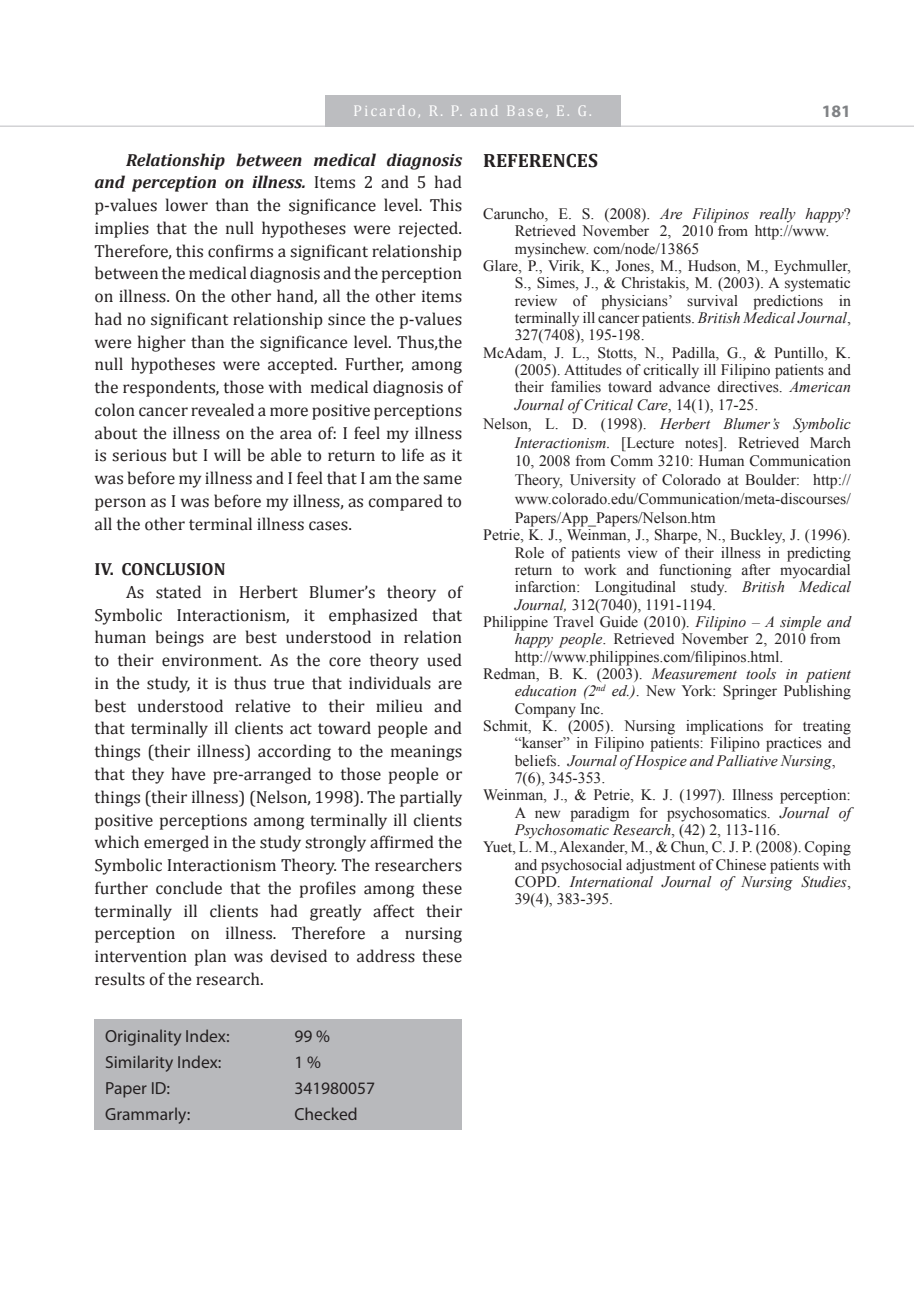
<style>
.page{position:relative;width:914px;height:1292px;background:#fff}
.page>*{position:absolute;margin:0;border:0;box-sizing:border-box;transform-origin:0 0}
.heading_1{font:700 19.25px "Cambria";color:#231f20}
.t1{font:17.5px/22.8px "Cambria";color:#231f20;text-align:justify}
.t2{font:17.5px "Myriad Pro";color:#231f20}
.heading_1-2{font:700 17.5px "Cambria";color:#231f20}
.t3{font:700 17.5px "Myriad Pro";color:#808285}
.Normal__Web{font:15.75px/17.3px "Times New Roman";color:#231f20;text-align:justify}
.t4{font:15.75px "Cambria";letter-spacing:.12em;color:#fff}
.s1{font-weight:700;font-style:italic}
.s2{font-style:italic}
.s3{font-style:inherit}
</style>
<div class="page">
<div style="left:94px;top:1019px;width:368px;height:111px;background:#b8b9bc"></div>
<div style="left:325px;top:95px;width:295px;height:32px;background:#bcbdc0"></div>
<hr style="left:0;top:126px;width:914px;height:1px;background:#bcbdc0">
<p class="t4" style="left:353px;top:101px;width:240px">Picardo, R. P. and Base, E. G.</p>
<p class="t3" style="left:821px;top:100px;width:31px">181</p>
<p class="t1" style="left:94px;top:148px;width:369px;text-indent:32px"><span class="s1">Relationship between medical diagnosis and perception on illness.</span> Items 2 and 5 had p-values lower than the significance level. This implies that the null hypotheses were rejected.<br>Therefore, this confirms a significant relationship between the medical diagnosis and the perception on illness. On the other hand, all the other items had no significant relationship since the p-values were higher than the significance level. Thus,the null hypotheses were accepted. Further, among the respondents, those with medical diagnosis of colon cancer revealed a more positive perceptions about the illness on the area of: I feel my illness is serious but I will be able to return to life as it was before my illness and I feel that I am the same person as I was before my illness, as compared to all the other terminal illness cases.</p>
<p class="heading_1-2" style="left:94px;top:557px;width:132px">IV. CONCLUSION</p>
<p class="t1" style="left:94px;top:580px;width:369px;text-indent:32px">As stated in Herbert Blumer’s theory of Symbolic Interactionism, it emphasized that human beings are best understood in relation to their environment. As the core theory used in the study, it is thus true that individuals are best understood relative to their milieu and that terminally ill clients act toward people and things (their illness) according to the meanings that they have pre-arranged to those people or things (their illness) (Nelson, 1998). The partially positive perceptions among terminally ill clients which emerged in the study strongly affirmed the Symbolic Interactionism Theory. The researchers further conclude that the profiles among these terminally ill clients had greatly affect their perception on illness. Therefore a nursing intervention plan was devised to address these results of the research.</p>
<p class="t2" style="left:105px;top:1025px;width:126px">Originality Index:</p>
<p class="t2" style="left:294px;top:1025px;width:37px">99 %</p>
<p class="t2" style="left:105px;top:1051px;width:118px">Similarity Index:</p>
<p class="t2" style="left:294px;top:1051px;width:28px">1 %</p>
<p class="t2" style="left:105px;top:1077px;width:66px">Paper ID:</p>
<p class="t2" style="left:294px;top:1077px;width:82px">341980057</p>
<p class="t2" style="left:105px;top:1103px;width:87px">Grammarly:</p>
<p class="t2" style="left:294px;top:1103px;width:65px">Checked</p>
<p class="heading_1" style="left:483px;top:147px;width:116px">REFERENCES</p>
<p class="Normal__Web" style="left:514px;top:205px;width:338px;text-align:left;text-indent:-32px">Caruncho, E. S. (2008). <span class="s2">Are Filipinos really happy</span>?<br>Retrieved November 2, 2010 <span class="s3">from</span> http://www. mysinchew. com/node/13865</p>
<p class="Normal__Web" style="left:514px;top:257px;width:337px;text-indent:-32px">Glare, P., Virik, K., Jones, M., Hudson, M., Eychmuller, S., Simes, J., &amp; Christakis, M. (2003). A systematic review of physicians’ survival predictions in terminally ill cancer patients. <span class="s2">British Medical Journal</span>, 327(7408), 195-198.</p>
<p class="Normal__Web" style="left:514px;top:343px;width:338px;text-indent:-31px">McAdam, J. L., Stotts, N., Padilla, G., &amp; Puntillo, K. (2005). Attitudes of critically ill Filipino patients and their families toward advance directives. <span class="s2">American Journal of Critical Care</span>, 14(1), 17-25.</p>
<p class="Normal__Web" style="left:514px;top:413px;width:338px;line-height:18.9px;text-indent:-32px">Nelson, L. D. (1998). <span class="s2">Herbert Blumer’s Symbolic Interactionism.</span> [Lecture notes]. Retrieved March 10, 2008 from Comm 3210: Human Communication Theory, University of Colorado at Boulder: http:// www.colorado.edu/Communication/meta-discourses/ Papers/App_Papers/Nelson.htm</p>
<p class="Normal__Web" style="left:514px;top:526px;width:338px;text-indent:-31px">Petrie, K. J., Weinman, J., Sharpe, N., Buckley, J. (1996).<br>Role of patients view of their illness in predicting return to work and functioning after myocardial infarction: Longitudinal study. <span class="s2">British Medical Journal</span><span class="s2">,</span></p>
<p class="Normal__Web" style="left:652px;top:595px;width:65px">191-1194.</p>
<p class="Normal__Web" style="left:514px;top:613px;width:337px;text-align:left;text-indent:-32px">Philippine Travel Guide (2010). <span class="s2">Filipino – A simple and happy people</span>. Retrieved November 2, 2010 <span class="s3">from </span>http://www.philippines.com/filipinos.html.</p>
<p class="Normal__Web" style="left:514px;top:665px;width:338px;text-indent:-32px">Redman, B. K. (2003). <span class="s2">Measurement tools in patient education (2</span><sup>nd</sup> <span class="s2">ed.)</span>. New York: Springer Publishing Company Inc.</p>
<p class="Normal__Web" style="left:514px;top:717px;width:338px;text-align:left;text-indent:-32px">Schmit, K. (2005). Nursing implications for treating “kanser” in Filipino patients: Filipino practices and beliefs. <span class="s2">Journal of Hospice and Palliative Nursing</span>, 7(6), 345-353.</p>
<p class="Normal__Web" style="left:514px;top:786px;width:338px;text-indent:-31px">Weinman, J., &amp; Petrie, K. J. (1997). Illness perception:<br>A new paradigm for psychosomatics. <span class="s2">Journal of Psychosomatic Research</span>, (42) 2, 113-116.</p>
<p class="Normal__Web" style="left:514px;top:838px;width:337px;text-indent:-32px">Yuet, L. M.,Alexander, M., &amp; Chun, C. J. P. (2008). Coping and psychosocial adjustment of Chinese patients with COPD. <span class="s2">International Journal of Nursing Studies</span>, 39(4), 383-395.</p>
</div>
